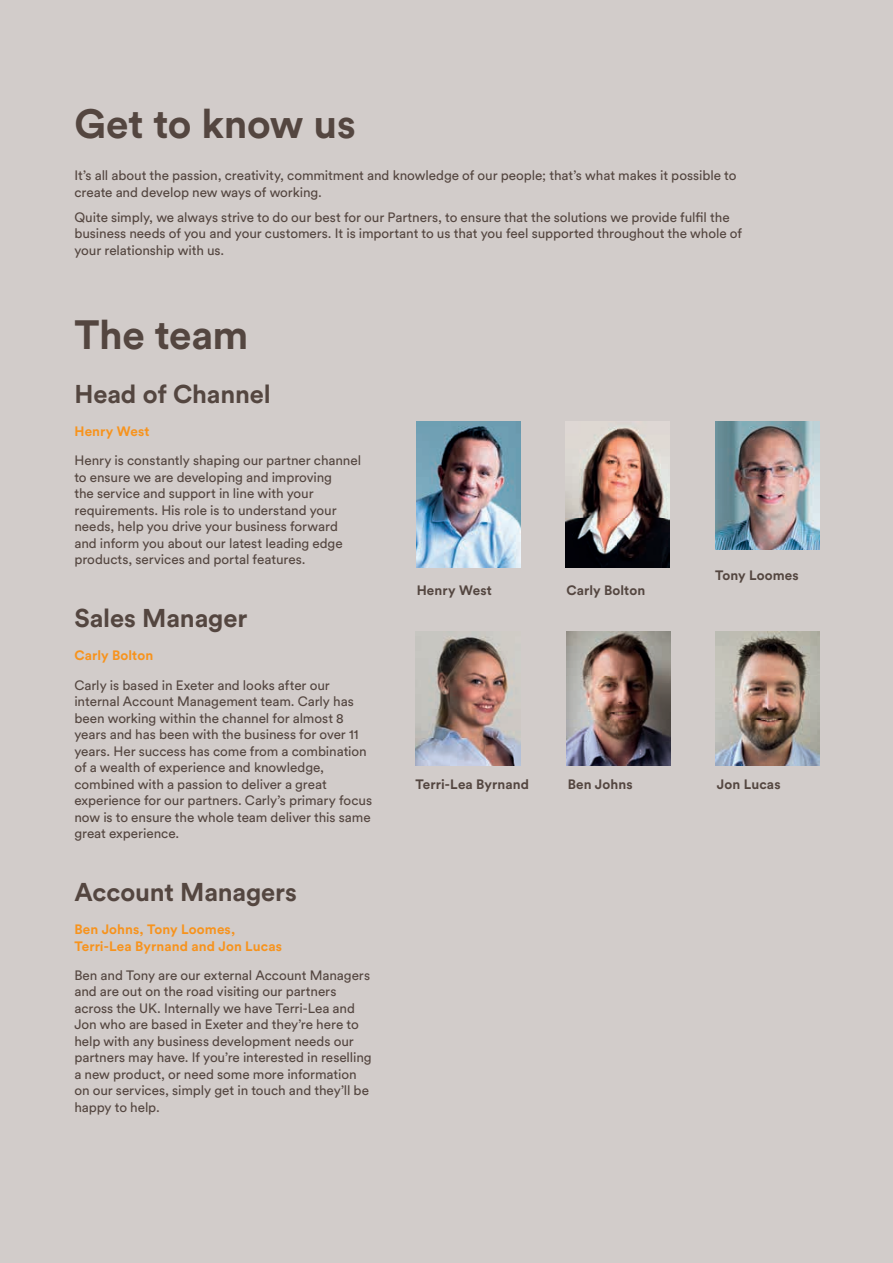
<style>
.page{position:relative;width:893px;height:1263px;background:#d2ccca}
.page>*{position:absolute;margin:0;border:0;box-sizing:border-box;transform-origin:0 0}
.t1{font:700 40.5px "Circular Std";letter-spacing:-.01em;color:#544640}
.t2{font:700 25.5px "Circular Std";letter-spacing:-.005em;color:#544640}
.t3{font:13.5px/16.5px "Circular Std";letter-spacing:-.005em;color:#544640}
.t4{font:700 13.5px/16.5px "Circular Std";letter-spacing:.005em;color:#f7931d}
.t5{font:700 13.5px "Circular Std";letter-spacing:.005em;color:#544640}
</style>
<div class="page">
<img style="left:417px;top:421px;width:104px;height:146px">
<img style="left:416px;top:631px;width:104px;height:134px">
<img style="left:566px;top:421px;width:104px;height:146px">
<img style="left:715px;top:421px;width:104px;height:128px">
<img style="left:566px;top:631px;width:105px;height:134px">
<img style="left:716px;top:631px;width:104px;height:134px">
<h1 class="t1" style="left:74px;top:98px;width:283px">Get to know us</h1>
<p class="t3" style="left:74px;top:167px;width:663px">It’s all about the passion, creativity, commitment and knowledge of our people; that’s what makes it possible to create and develop new ways of working.</p>
<p class="t3" style="left:74px;top:208px;width:669px">Quite simply, we always strive to do our best for our Partners, to ensure that the solutions we provide fulfil the business needs of you and your customers. It is important to us that you feel supported throughout the whole of your relationship with us.</p>
<h1 class="t1" style="left:74px;top:308px;width:176px">The team</h1>
<h2 class="t2" style="left:74px;top:377px;width:198px">Head of Channel</h2>
<p class="t4" style="left:74px;top:423px;width:77px">Henry West</p>
<p class="t3" style="left:74px;top:452px;width:288px">Henry is constantly shaping our partner channel to ensure we are developing and improving<br>the service and support in line with your requirements. His role is to understand your needs, help you drive your business forward and inform you about our latest leading edge products, services and portal features.</p>
<h2 class="t2" style="left:74px;top:601px;width:174px">Sales Manager</h2>
<p class="t4" style="left:74px;top:647px;width:80px">Carly Bolton</p>
<p class="t3" style="left:74px;top:676px;width:299px">Carly is based in Exeter and looks after our internal Account Management team. Carly has been working within the channel for almost 8 years and has been with the business for over 11 years. Her success has come from a combination of a wealth of experience and knowledge, combined with a passion to deliver a great experience for our partners. Carly’s primary focus now is to ensure the whole team deliver this same great experience.</p>
<h2 class="t2" style="left:74px;top:875px;width:224px">Account Managers</h2>
<p class="t4" style="left:74px;top:921px;width:209px">Ben Johns, Tony Loomes,<br>Terri-Lea Byrnand and Jon Lucas</p>
<p class="t3" style="left:74px;top:967px;width:299px">Ben and Tony are our external Account Managers and are out on the road visiting our partners across the UK. Internally we have Terri-Lea and Jon who are based in Exeter and they’re here to help with any business development needs our partners may have. If you’re interested in reselling a new product, or need some more information on our services, simply get in touch and they’ll be happy to help.</p>
<p class="t5" style="left:417px;top:582px;width:77px">Henry West</p>
<p class="t5" style="left:566px;top:582px;width:80px">Carly Bolton</p>
<p class="t5" style="left:715px;top:567px;width:85px">Tony Loomes</p>
<p class="t5" style="left:415px;top:776px;width:115px">Terri-Lea Byrnand</p>
<p class="t5" style="left:568px;top:776px;width:67px">Ben Johns</p>
<p class="t5" style="left:717px;top:776px;width:65px">Jon Lucas</p>
</div>
